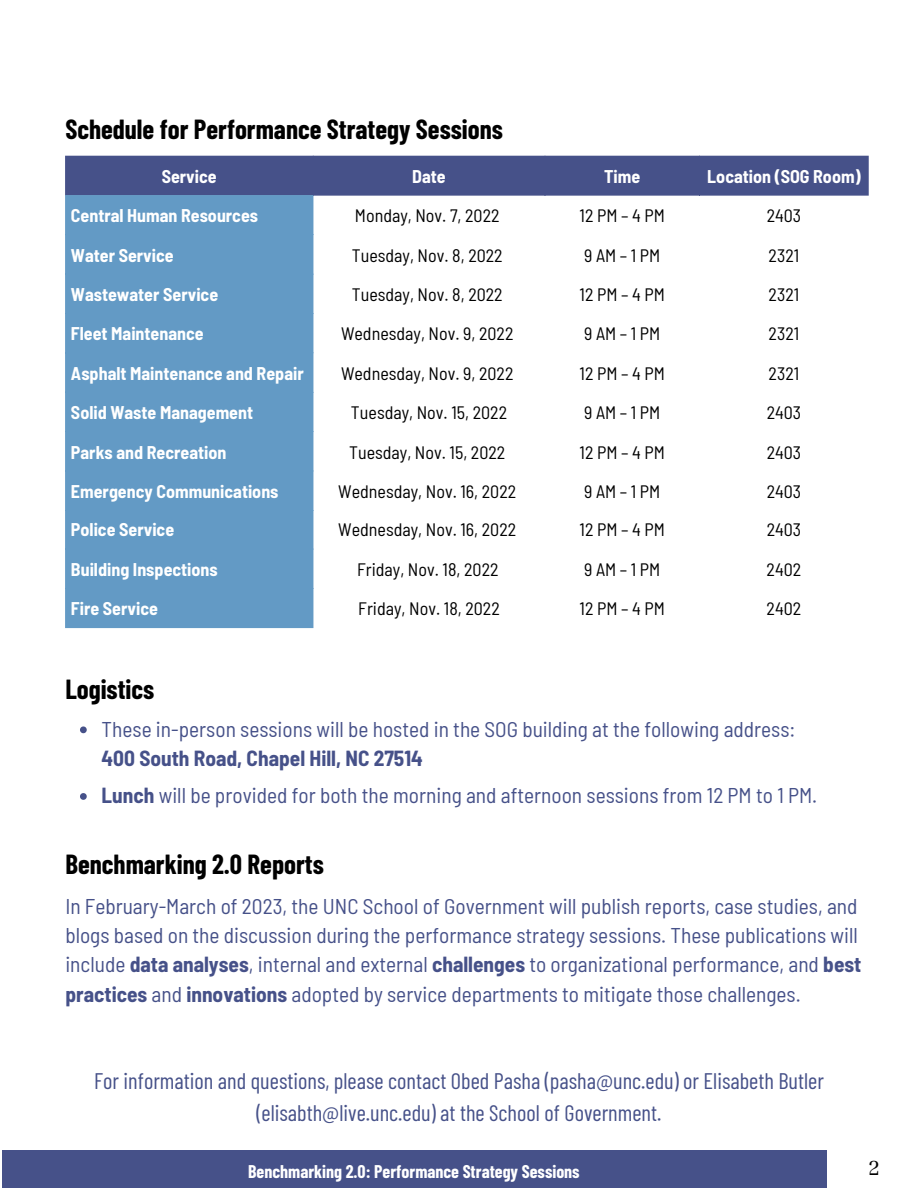
<style>
.page{position:relative;width:918px;height:1188px;background:#fff}
.page>*{position:absolute;margin:0;border:0;box-sizing:border-box;transform-origin:0 0}
.t1{font:700 27px "Barlow Condensed";color:#000}
.t2{font:22.5px/31.5px "Barlow Condensed";color:#465189;text-align:center}
.t3{font:semi-condensed 21.3px/29.2px "Barlow";color:#465189}
.t4{font:21px "Inria Serif";color:#000}
.t5{font:semi-condensed 18px "Barlow";color:#000}
.t6{font:700 semi-condensed 18px "Barlow";color:#fff}
.t7{font:700 18px "Barlow Condensed";color:#fff}
.s1{font-weight:700}
</style>
<div class="page">
<div style="left:65px;top:156px;width:804px;height:40px;background:#465189"></div>
<div style="left:65px;top:195px;width:248px;height:433px;background:#639ac5"></div>
<svg style="left:80px;top:726px;width:7px;height:7px"></svg>
<svg style="left:80px;top:793px;width:7px;height:7px"></svg>
<div style="left:2px;top:1151px;width:824px;height:37px;background:#465189"></div>
<p class="t1" style="left:65px;top:112px;width:439px">Schedule for Performance Strategy Sessions</p>
<p class="t6" style="left:162px;top:165px;width:57px">Service</p>
<p class="t6" style="left:412px;top:165px;width:35px">Date</p>
<p class="t6" style="left:604px;top:165px;width:38px">Time</p>
<p class="t6" style="left:707px;top:165px;width:155px">Location (SOG Room)</p>
<p class="t6" style="left:71px;top:204px;width:189px">Central Human Resources</p>
<p class="t5" style="left:355px;top:204px;width:146px">Monday, Nov. 7, 2022</p>
<p class="t5" style="left:580px;top:204px;width:87px">12PM–4PM</p>
<p class="t5" style="left:767px;top:204px;width:36px">2403</p>
<p class="t6" style="left:71px;top:244px;width:104px">Water Service</p>
<p class="t5" style="left:352px;top:244px;width:152px">Tuesday, Nov. 8, 2022</p>
<p class="t5" style="left:584px;top:244px;width:78px">9AM–1PM</p>
<p class="t5" style="left:769px;top:244px;width:32px">2321</p>
<p class="t6" style="left:71px;top:283px;width:149px">Wastewater Service</p>
<p class="t5" style="left:352px;top:283px;width:152px">Tuesday, Nov. 8, 2022</p>
<p class="t5" style="left:580px;top:283px;width:87px">12PM–4PM</p>
<p class="t5" style="left:769px;top:283px;width:32px">2321</p>
<p class="t6" style="left:71px;top:322px;width:134px">Fleet Maintenance</p>
<p class="t5" style="left:341px;top:322px;width:174px">Wednesday, Nov. 9, 2022</p>
<p class="t5" style="left:584px;top:322px;width:78px">9AM–1PM</p>
<p class="t5" style="left:769px;top:322px;width:32px">2321</p>
<p class="t6" style="left:71px;top:362px;width:234px">Asphalt Maintenance and Repair</p>
<p class="t5" style="left:341px;top:362px;width:174px">Wednesday, Nov. 9, 2022</p>
<p class="t5" style="left:580px;top:362px;width:87px">12PM–4PM</p>
<p class="t5" style="left:769px;top:362px;width:32px">2321</p>
<p class="t6" style="left:71px;top:401px;width:184px">Solid Waste Management</p>
<p class="t5" style="left:351px;top:401px;width:158px">Tuesday, Nov. 15, 2022</p>
<p class="t5" style="left:584px;top:401px;width:78px">9AM–1PM</p>
<p class="t5" style="left:767px;top:401px;width:36px">2403</p>
<p class="t6" style="left:71px;top:441px;width:157px">Parks and Recreation</p>
<p class="t5" style="left:349px;top:441px;width:158px">Tuesday, Nov. 15, 2022</p>
<p class="t5" style="left:580px;top:441px;width:87px">12PM–4PM</p>
<p class="t5" style="left:767px;top:441px;width:36px">2403</p>
<p class="t6" style="left:71px;top:480px;width:209px">Emergency Communications</p>
<p class="t5" style="left:338px;top:480px;width:180px">Wednesday, Nov. 16, 2022</p>
<p class="t5" style="left:584px;top:480px;width:78px">9AM–1PM</p>
<p class="t5" style="left:767px;top:480px;width:36px">2403</p>
<p class="t6" style="left:71px;top:518px;width:105px">Police Service</p>
<p class="t5" style="left:338px;top:518px;width:180px">Wednesday, Nov. 16, 2022</p>
<p class="t5" style="left:580px;top:518px;width:87px">12PM–4PM</p>
<p class="t5" style="left:767px;top:518px;width:36px">2403</p>
<p class="t6" style="left:71px;top:558px;width:148px">Building Inspections</p>
<p class="t5" style="left:357px;top:558px;width:143px">Friday, Nov. 18, 2022</p>
<p class="t5" style="left:584px;top:558px;width:78px">9AM–1PM</p>
<p class="t5" style="left:767px;top:558px;width:36px">2402</p>
<p class="t6" style="left:71px;top:597px;width:88px">Fire Service</p>
<p class="t5" style="left:358px;top:597px;width:143px">Friday, Nov. 18, 2022</p>
<p class="t5" style="left:580px;top:597px;width:87px">12PM–4PM</p>
<p class="t5" style="left:767px;top:597px;width:36px">2402</p>
<p class="t1" style="left:65px;top:672px;width:90px">Logistics</p>
<p class="t3" style="left:102px;top:713px;width:695px">These in-person sessions will be hosted in the SOG building at the following address:</p>
<p class="t3" style="left:102px;top:739px;width:717px;line-height:37.3px"><span class="s1">400 South Road, Chapel Hill, NC 27514<br>Lunch</span> will be provided for both the morning and afternoon sessions from 12 PM to 1 PM.</p>
<p class="t1" style="left:65px;top:847px;width:260px">Benchmarking 2.0 Reports</p>
<p class="t3" style="left:65px;top:891px;width:798px">In February-March of 2023, the UNC School of Government will publish reports, case studies, and blogs based on the discussion during the performance strategy sessions. These publications will include <span class="s1">data analyses</span>, internal and external <span class="s1">challenges</span> to organizational performance, and <span class="s1">best practices</span> and <span class="s1">innovations</span> adopted by service departments to mitigate those challenges.</p>
<p class="t2" style="left:94px;top:1065px;width:731px">For information and questions, please contact Obed Pasha (pasha@unc.edu) or Elisabeth Butler (elisabth@live.unc.edu) at the School of Government.</p>
<p class="t7" style="left:248px;top:1160px;width:333px">Benchmarking 2.0: Performance Strategy Sessions</p>
<p class="t4" style="left:868px;top:1155px;width:13px">2</p>
</div>
